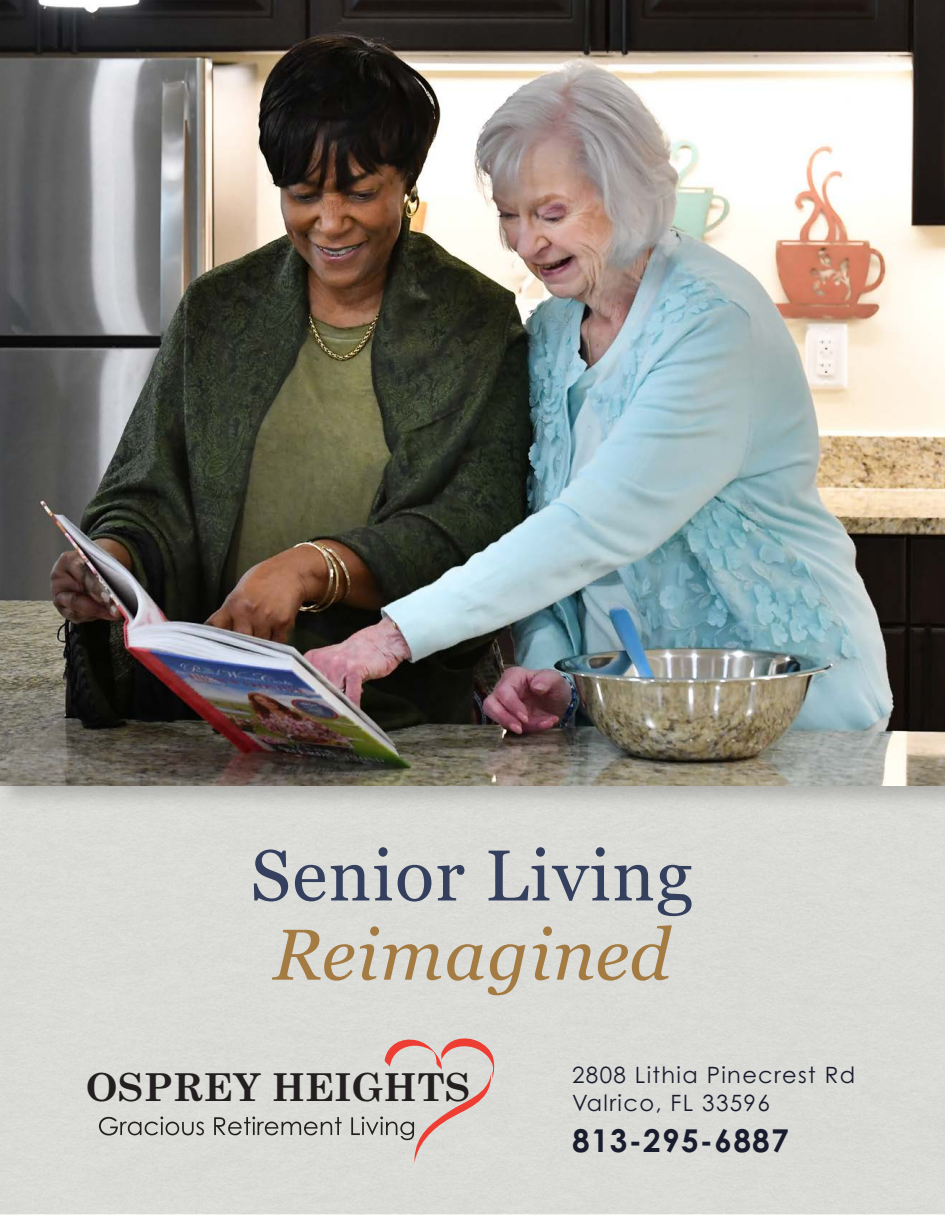
<style>
.page{position:relative;width:945px;height:1215px;background:#fff}
.page>*{position:absolute;margin:0;border:0;box-sizing:border-box;transform-origin:0 0}
.t1{font:72px/79.2px "Georgia";letter-spacing:.02em;color:#34405e;text-align:center}
.t2{font:700 38.4px "Century Schoolbook";color:#231f20}
.t3{font:700 31.5px "Century Gothic Pro";letter-spacing:.04em;color:#191c2d}
.t4{font:22.5px "Century Gothic Pro";letter-spacing:.06em;color:#191c2d}
.s1{font-style:italic;color:#a47b43}
</style>
<div class="page">
<svg style="left:99px;top:1117px;width:105px;height:18px"></svg>
<svg style="left:214px;top:1117px;width:128px;height:18px"></svg>
<svg style="left:351px;top:1038px;width:143px;height:125px"></svg>
<div style="left:0;top:0;width:945px;height:812px;background:#231f20;opacity:.24"></div>
<p class="t1" style="left:251px;top:833px;width:444px">Senior Living<br><span class="s1">Reimagined</span></p>
<p class="t2" style="left:86px;top:1064px;width:386px">OSPREY HEIGHTS</p>
<p class="t4" style="left:572px;top:1061px;width:285px">2808 Lithia Pinecrest Rd</p>
<p class="t4" style="left:572px;top:1090px;width:199px">Valrico, FL 33596</p>
<p class="t3" style="left:572px;top:1121px;width:218px">813-295-6887</p>
</div>
